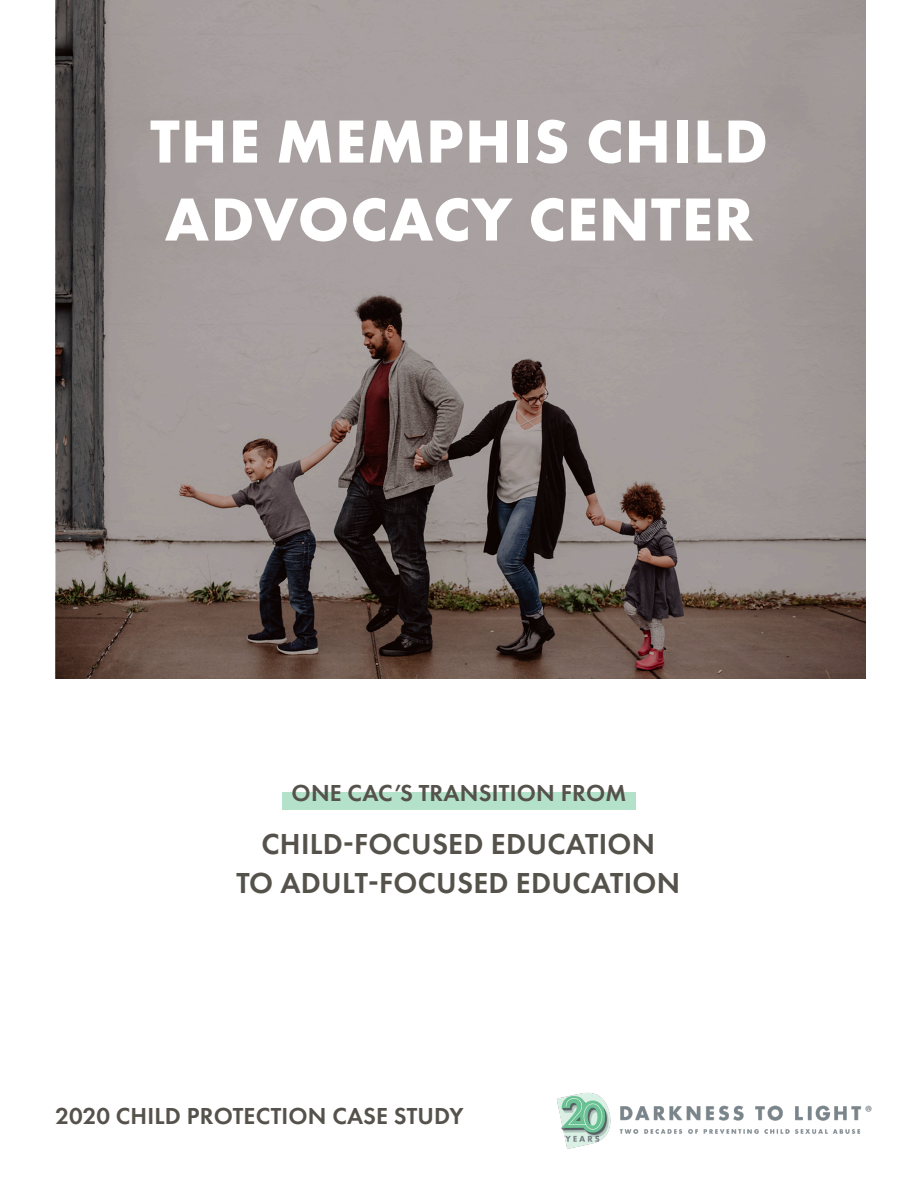
<style>
.page{position:relative;width:918px;height:1188px;background:#fff}
.page>*{position:absolute;margin:0;border:0;box-sizing:border-box;transform-origin:0 0}
.t1{font:700 63px/78px "Futura PT";letter-spacing:.02em;color:#fff}
.Subhead_1{font:600 30px "Futura PT";letter-spacing:.01em;color:#55514b}
.Subhead_2{font:600 24px "Futura PT";letter-spacing:.01em;color:#55514b}
</style>
<div class="page">
<div style="left:282px;top:793px;width:354px;height:17px;background:#b3e1ca"></div>
<img style="left:56px;top:0;width:810px;height:678px">
<img style="left:557px;top:1092px;width:315px;height:57px">
<p class="t1" style="left:150px;top:101px;width:619px">THE MEMPHIS CHILD<br>ADVOCACY CENTER</p>
<p class="Subhead_2" style="left:292px;top:778px;width:336px">ONE CAC’S TRANSITION FROM</p>
<p class="Subhead_1" style="left:261px;top:825px;width:395px">CHILD-FOCUSED EDUCATION</p>
<p class="Subhead_1" style="left:236px;top:864px;width:445px">TO ADULT-FOCUSED EDUCATION</p>
<p class="Subhead_2" style="left:56px;top:1101px;width:409px">2020 CHILD PROTECTION CASE STUDY</p>
</div>
